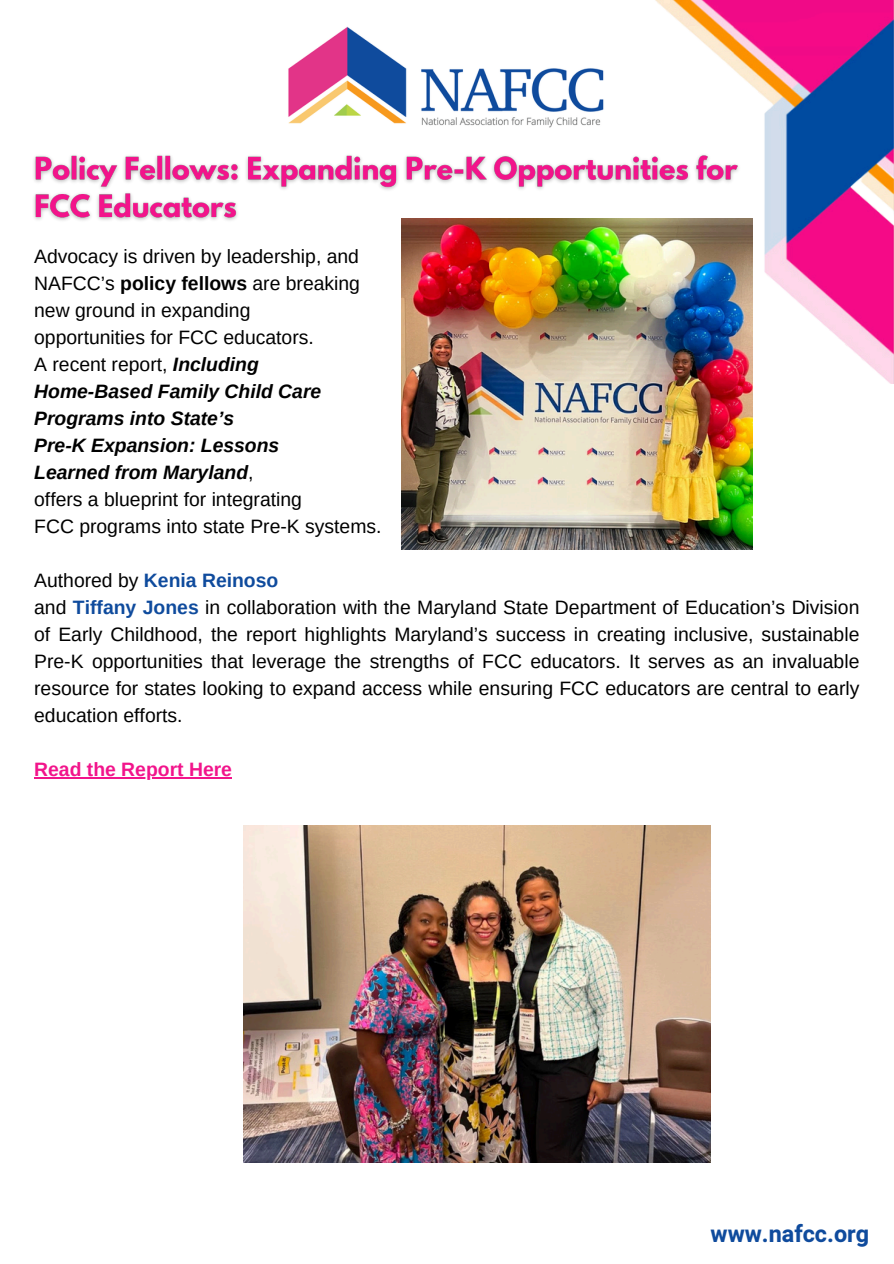
<style>
.page{position:relative;width:894px;height:1264px;background:#fff}
.page>*{position:absolute;margin:0;border:0;box-sizing:border-box;transform-origin:0 0}
.t1{font:700 23.4px "Heebo";color:#0f4b9d}
.t2{font:19.35px/27px "Arimo";color:#000;text-align:justify}
.t3{font:italic 700 19.35px "Arimo";color:#000}
.t4{font:700 19.35px "Arimo";color:#0f4b9d}
.t5{font:700 19.35px "Arimo";color:#f2148b}
.s1{font-weight:700}
.s2{font-weight:700;font-style:italic}
.s3{font-weight:400;font-style:normal}
.s4{font-weight:400;color:#000}
.s5{font-weight:700;color:#0f4b9d}
</style>
<div class="page">
<hr style="left:34px;top:777px;width:198px;height:1px;background:#f2148b">
<img style="left:655px;top:0;width:237px;height:384px">
<img style="left:288px;top:26px;width:316px;height:102px">
<img style="left:401px;top:218px;width:351px;height:331px">
<img style="left:243px;top:826px;width:467px;height:336px">
<img style="left:33px;top:149px;width:711px;height:79px">
<p class="t2" style="left:34px;top:242px;width:326px">Advocacy is driven by leadership, and</p>
<p class="t2" style="left:34px;top:269px;width:327px">NAFCC’s <span class="s1">policy fellows</span> are breaking</p>
<p class="t2" style="left:34px;top:296px;width:218px">new ground in expanding</p>
<p class="t2" style="left:34px;top:323px;width:281px">opportunities for FCC educators.</p>
<p class="t2" style="left:34px;top:350px;width:226px">A recent report, <span class="s2">Including</span></p>
<p class="t3" style="left:34px;top:380px;width:288px">Home-Based Family Child Care</p>
<p class="t3" style="left:34px;top:407px;width:201px">Programs into State’s</p>
<p class="t3" style="left:34px;top:434px;width:246px">Pre-K Expansion: Lessons</p>
<p class="t3" style="left:34px;top:461px;width:221px">Learned from Maryland<span class="s3">,</span></p>
<p class="t2" style="left:34px;top:485px;width:269px">offers a blueprint for integrating</p>
<p class="t2" style="left:34px;top:512px;width:349px">FCC programs into state Pre-K systems.</p>
<p class="t4" style="left:34px;top:569px;width:245px"><span class="s4">Authored by</span> Kenia Reinoso</p>
<p class="t2" style="left:34px;top:593px;width:826px">and <span class="s5">Tiffany Jones</span> in collaboration with the Maryland State Department of Education’s Division of Early Childhood, the report highlights Maryland’s success in creating inclusive, sustainable Pre-K opportunities that leverage the strengths of FCC educators. It serves as an invaluable resource for states looking to expand access while ensuring FCC educators are central to early education efforts.</p>
<p class="t5" style="left:34px;top:758px;width:199px">Read the Report Here</p>
<p class="t1" style="left:710px;top:1217px;width:160px">www.nafcc.org</p>
</div>
